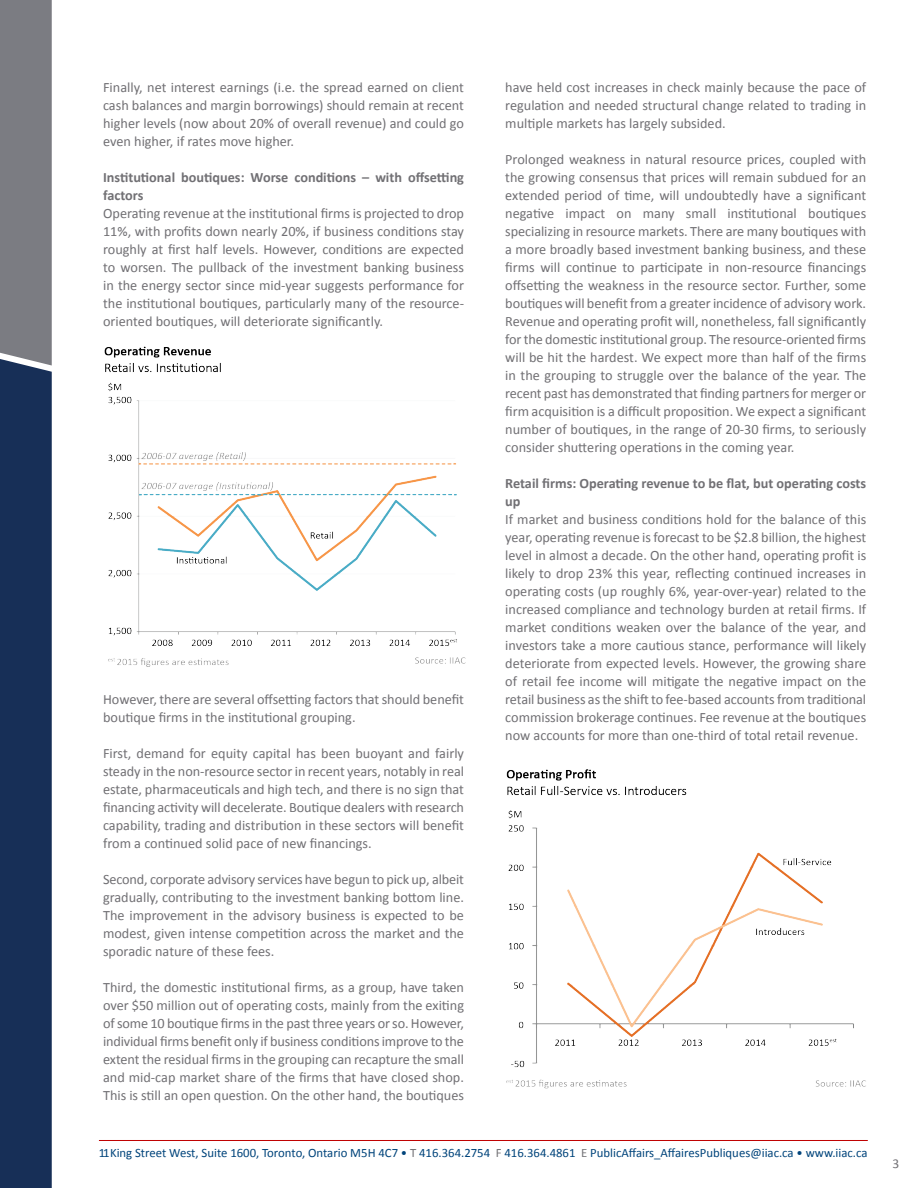
<style>
.page{position:relative;width:918px;height:1188px;background:#fff}
.page>*{position:absolute;margin:0;border:0;box-sizing:border-box;transform-origin:0 0}
.t1{font:14.25px/18px "Calibri";color:#717074;text-align:justify}
.t2{font:700 14.25px/18px "Calibri";color:#717074}
.t3{font:13.5px "Calibri";color:#717074}
.t4{font:12.75px "Calibri";color:#00447b}
.s1{color:#717074}
</style>
<div class="page">
<hr style="left:99px;top:1140px;width:769px;height:1px;background:#c00000">
<svg style="left:0;top:0;width:52px;height:1188px;background:#374865"></svg>
<img style="left:104px;top:346px;width:362px;height:320px">
<img style="left:506px;top:769px;width:360px;height:320px">
<p class="t1" style="left:103px;top:79px;width:362px">Finally, net interest earnings (i.e. the spread earned on client cash balances and margin borrowings) should remain at recent higher levels (now about 20% of overall revenue) and could go even higher, if rates move higher.</p>
<p class="t2" style="left:103px;top:169px;width:363px">Institutional boutiques: Worse conditions – with offsetting factors</p>
<p class="t1" style="left:103px;top:205px;width:363px">Operating revenue at the institutional firms is projected to drop 11%, with profits down nearly 20%, if business conditions stay roughly at first half levels. However, conditions are expected to worsen. The pullback of the investment banking business in the energy sector since mid-year suggests performance for the institutional boutiques, particularly many of the resource&shy;oriented boutiques, will deteriorate significantly.</p>
<p class="t1" style="left:103px;top:691px;width:362px">However, there are several offsetting factors that should benefit boutique firms in the institutional grouping.</p>
<p class="t1" style="left:103px;top:745px;width:363px">First, demand for equity capital has been buoyant and fairly steady in the non-resource sector in recent years, notably in real estate, pharmaceuticals and high tech, and there is no sign that financing activity will decelerate. Boutique dealers with research capability, trading and distribution in these sectors will benefit from a continued solid pace of new financings.</p>
<p class="t1" style="left:103px;top:871px;width:362px">Second, corporate advisory services have begun to pick up, albeit gradually, contributing to the investment banking bottom line.<br>The improvement in the advisory business is expected to be modest, given intense competition across the market and the sporadic nature of these fees.</p>
<p class="t1" style="left:103px;top:979px;width:363px">Third, the domestic institutional firms, as a group, have taken over $50 million out of operating costs, mainly from the exiting of some 10 boutique firms in the past three years or so. However, individual firms benefit only if business conditions improve to the extent the residual firms in the grouping can recapture the small and mid-cap market share of the firms that have closed shop.<br>This is still an open question. On the other hand, the boutiques</p>
<p class="t1" style="left:505px;top:79px;width:362px">have held cost increases in check mainly because the pace of regulation and needed structural change related to trading in multiple markets has largely subsided.</p>
<p class="t1" style="left:505px;top:151px;width:362px">Prolonged weakness in natural resource prices, coupled with the growing consensus that prices will remain subdued for an extended period of time, will undoubtedly have a significant negative impact on many small institutional boutiques specializing in resource markets. There are many boutiques with a more broadly based investment banking business, and these firms will continue to participate in non-resource financings offsetting the weakness in the resource sector. Further, some boutiques will benefit from a greater incidence of advisory work.<br>Revenue and operating profit will, nonetheless, fall significantly for the domestic institutional group. The resource-oriented firms will be hit the hardest. We expect more than half of the firms in the grouping to struggle over the balance of the year. The recent past has demonstrated that finding partners for merger or firm acquisition is a difficult proposition. We expect a significant number of boutiques, in the range of 20-30 firms, to seriously consider shuttering operations in the coming year.</p>
<p class="t2" style="left:505px;top:475px;width:362px">Retail firms: Operating revenue to be flat, but operating costs up</p>
<p class="t1" style="left:505px;top:511px;width:362px">If market and business conditions hold for the balance of this year, operating revenue is forecast to be $2.8 billion, the highest level in almost a decade. On the other hand, operating profit is likely to drop 23% this year, reflecting continued increases in operating costs (up roughly 6%, year-over-year) related to the increased compliance and technology burden at retail firms. If market conditions weaken over the balance of the year, and investors take a more cautious stance, performance will likely deteriorate from expected levels. However, the growing share of retail fee income will mitigate the negative impact on the retail business as the shift to fee-based accounts from traditional commission brokerage continues. Fee revenue at the boutiques now accounts for more than one-third of total retail revenue.</p>
<p class="t4" style="left:99px;top:1145px;width:770px">11 King Street West, Suite 1600, Toronto, Ontario M5H 4C7 • <span class="s1">T</span> 416.364.2754 <span class="s1">F</span> 416.364.4861 <span class="s1">E</span> PublicAffairs_AffairesPubliques@iiac.ca • www.iiac.ca</p>
<p class="t3" style="left:892px;top:1155px;width:8px">3</p>
</div>
